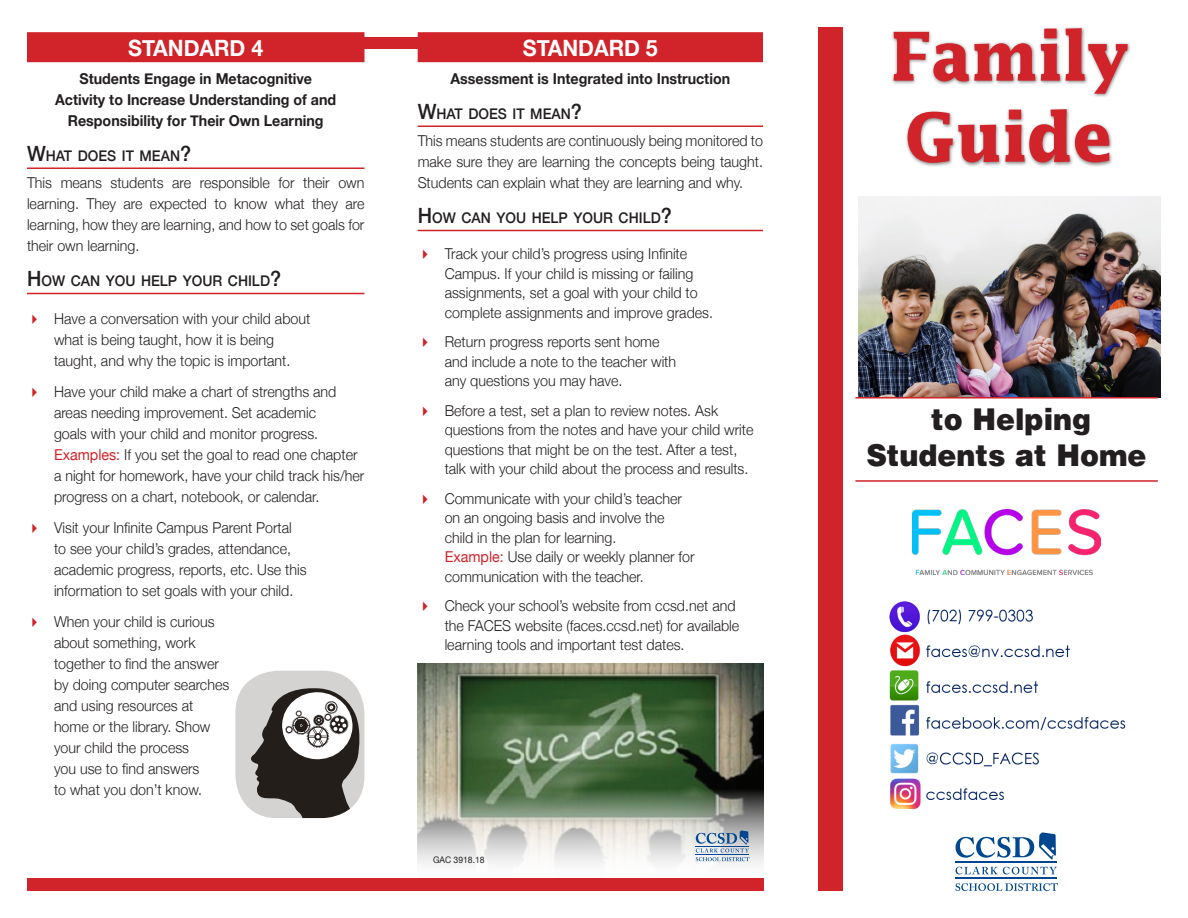
<style>
.page{position:relative;width:1188px;height:918px;background:#fff}
.page>*{position:absolute;margin:0;border:0;box-sizing:border-box;transform-origin:0 0}
.t1{font:700 67.5px/81px "Lucida";color:#d1232a;scale:.95 1}
.t2{font:900 30px/36px "Helvetica";color:#231f20;text-align:center;scale:.95 1}
.Heading__Standard{font:700 22.5px "Helvetica Neue";color:#fff;scale:.95 1}
._2nd_Indent{font:300 15px/21px "Helvetica Neue";color:#231f20;scale:.95 1}
.t3{font:700 15px/21px "Helvetica Neue";color:#231f20;text-align:center;scale:.95 1}
.Subhead{font:500 14.7px "Helvetica Neue";color:#231f20;scale:.95 1}
.t4{font:9px "Helvetica Neue";color:#231f20;scale:.95 1}
.s1{font-size:21px}
.s2{font-weight:400;color:#d1232a}
</style>
<div class="page">
<div style="left:318px;top:37px;width:138px;height:12px;background:#d1232a"></div>
<img style="left:858px;top:197px;width:303px;height:200px">
<img style="left:418px;top:663px;width:345px;height:201px">
<svg style="left:235px;top:671px;width:129px;height:147px"></svg>
<div style="left:27px;top:32px;width:337px;height:30px;background:#d1232a"></div>
<hr style="left:27px;top:167px;width:337px;height:2px;background:#d1232a">
<hr style="left:27px;top:293px;width:337px;height:1px;background:#d1232a">
<div style="left:418px;top:32px;width:345px;height:30px;background:#d1232a"></div>
<hr style="left:418px;top:125px;width:345px;height:2px;background:#d1232a">
<hr style="left:418px;top:230px;width:345px;height:1px;background:#d1232a">
<img style="left:912px;top:510px;width:189px;height:64px">
<div style="left:27px;top:878px;width:736px;height:13px;background:#d1232a"></div>
<div style="left:818px;top:27px;width:25px;height:864px;background:#d1232a"></div>
<svg style="left:696px;top:831px;width:54px;height:30px;background:#a1b5c9"></svg>
<hr style="left:855px;top:480px;width:303px;height:2px;background:#d1232a">
<hr style="left:855px;top:397px;width:303px;height:2px;background:#d1232a">
<div style="left:891px;top:26px;width:241px;height:142px;background:#231f20;opacity:.55"></div>
<img style="left:889px;top:601px;width:237px;height:208px">
<hr style="left:955px;top:862px;width:102px;height:1px;background:#014790">
<hr style="left:955px;top:878px;width:102px;height:1px;background:#014790">
<svg style="left:956px;top:866px;width:101px;height:8px"></svg>
<svg style="left:956px;top:883px;width:102px;height:8px"></svg>
<svg style="left:956px;top:832px;width:100px;height:28px"></svg>
<p class="Heading__Standard" style="left:128px;top:31px;width:144px">STANDARD 4</p>
<p class="t3" style="left:55px;top:69px;width:297px">Students Engage in Metacognitive<br>Activity to Increase Understanding of and<br>Responsibility for Their Own Learning</p>
<p class="Subhead" style="left:27px;top:144px;width:174px"><span class="s1">W</span>HAT DOES IT MEAN<span class="s1">?</span></p>
<p class="_2nd_Indent" style="left:27px;top:172px;width:357px;text-align:justify">This means students are responsible for their own learning. They are expected to know what they are learning, how they are learning, and how to set goals for their own learning.</p>
<p class="Subhead" style="left:27px;top:269px;width:269px"><span class="s1">H</span> OW CAN YOU HELP YOUR CHILD<span class="s1">?</span></p>
<p class="_2nd_Indent" style="left:54px;top:307px;width:271px">Have a conversation with your child about what is being taught, how it is being taught, and why the topic is important.</p>
<p class="_2nd_Indent" style="left:54px;top:380px;width:299px">Have your child make a chart of strengths and areas needing improvement. Set academic goals with your child and monitor progress.</p>
<p class="_2nd_Indent" style="left:54px;top:443px;width:328px"><span class="s2">Examples:</span> If you set the goal to read one chapter a night for homework, have your child track his/her progress on a chart, notebook, or calendar.</p>
<p class="_2nd_Indent" style="left:54px;top:516px;width:267px">Visit your Infinite Campus Parent Portal to see your child’s grades, attendance, academic progress, reports, etc. Use this information to set goals with your child.</p>
<p class="_2nd_Indent" style="left:54px;top:610px;width:186px">When your child is curious about something, work together to find the answer by doing computer searches and using resources at home or the library. Show your child the process<br>you use to find answers<br>to what you don’t know.</p>
<p class="Heading__Standard" style="left:523px;top:31px;width:144px">STANDARD 5</p>
<p class="t3" style="left:451px;top:69px;width:296px">Assessment is Integrated into Instruction</p>
<p class="Subhead" style="left:418px;top:102px;width:174px"><span class="s1">W</span>HAT DOES IT MEAN<span class="s1">?</span></p>
<p class="_2nd_Indent" style="left:418px;top:130px;width:365px;text-align:justify">This means students are continuously being monitored to make sure they are learning the concepts being taught.<br>Students can explain what they are learning and why.</p>
<p class="Subhead" style="left:418px;top:206px;width:269px"><span class="s1">H</span> OW CAN YOU HELP YOUR CHILD<span class="s1">?</span></p>
<p class="_2nd_Indent" style="left:445px;top:243px;width:284px;line-height:19.5px">Track your child’s progress using Infinite Campus. If your child is missing or failing assignments, set a goal with your child to complete assignments and improve grades.</p>
<p class="_2nd_Indent" style="left:445px;top:331px;width:245px;line-height:19.5px">Return progress reports sent home and include a note to the teacher with any questions you may have.</p>
<p class="_2nd_Indent" style="left:445px;top:400px;width:327px;line-height:19.5px">Before a test, set a plan to review notes. Ask questions from the notes and have your child write questions that might be on the test. After a test, talk with your child about the process and results.</p>
<p class="_2nd_Indent" style="left:445px;top:488px;width:251px;line-height:19.5px">Communicate with your child’s teacher on an ongoing basis and involve the child in the plan for learning.</p>
<p class="_2nd_Indent" style="left:445px;top:546px;width:265px;line-height:19.5px"><span class="s2">Example:</span> Use daily or weekly planner for communication with the teacher.</p>
<p class="_2nd_Indent" style="left:445px;top:595px;width:312px;line-height:19.5px">Check your school’s website from ccsd.net and the FACES website (faces.ccsd.net) for available learning tools and important test dates.</p>
<p class="t4" style="left:433px;top:853px;width:56px">GAC 3918.18</p>
<p class="t1" style="left:891px;top:15px;width:252px">Family<br>Guide</p>
<p class="t2" style="left:866px;top:401px;width:296px">to Helping<br>Students at Home</p>
</div>
